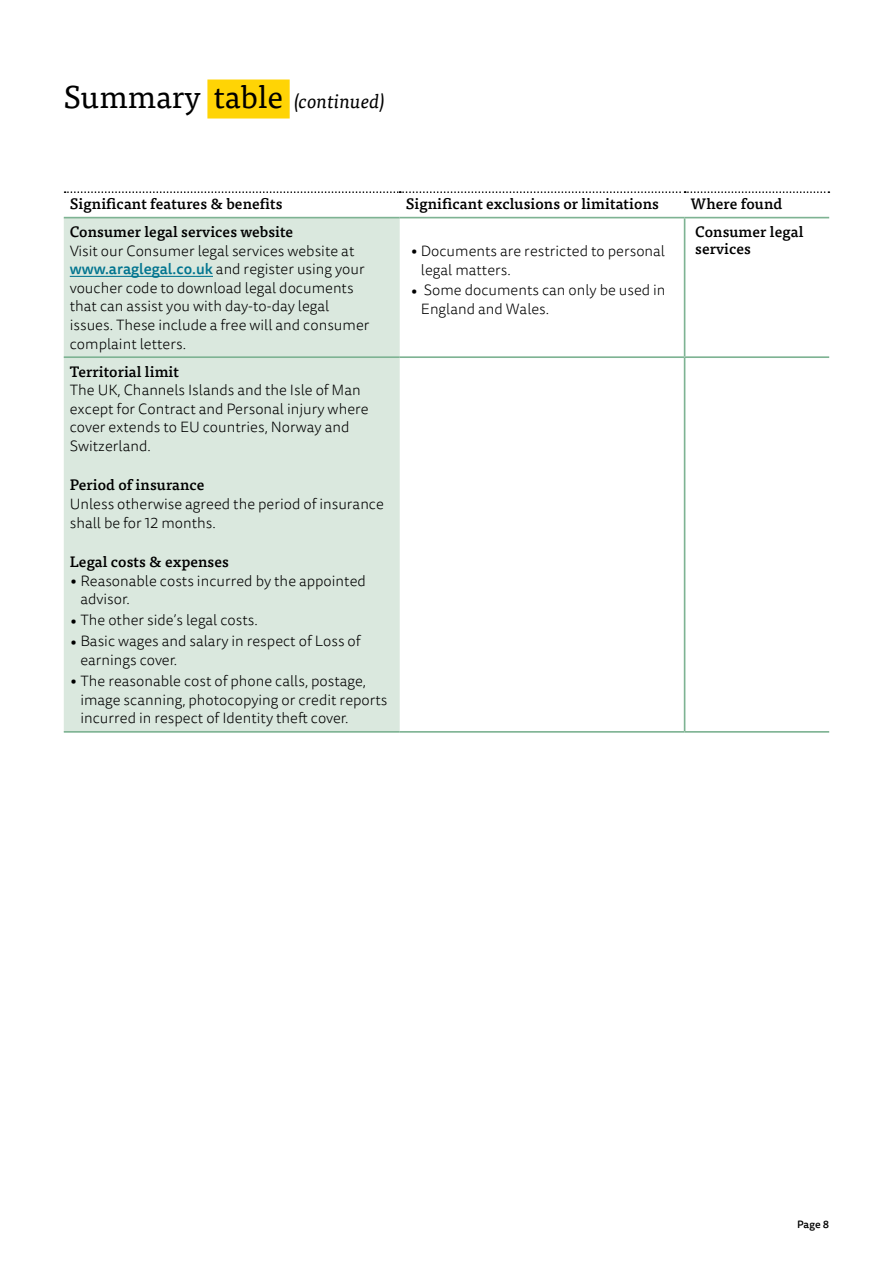
<style>
.page{position:relative;width:893px;height:1263px;background:#fff}
.page>*{position:absolute;margin:0;border:0;box-sizing:border-box;transform-origin:0 0}
.t1{font:31.5px "Tisa OT";color:#000}
.t2{font:300 15px/18.6px "Tisa Sans OT";color:#000}
.t3{font:500 15px/16.5px "Tisa OT";letter-spacing:.005em;color:#000}
.t4{font:500 10.5px "Tisa Sans OT";color:#000}
.s1{font-style:italic;font-size:19.5px}
.s2{font-weight:500;color:#00748f}
.s3{font-size:22.5px}
</style>
<div class="page">
<div style="left:207px;top:80px;width:83px;height:39px;background:#ffd405"></div>
<div style="left:64px;top:218px;width:336px;height:513px;background:#dae8de"></div>
<hr style="left:64px;top:217px;width:336px;height:1px;background:#7eb393">
<hr style="left:400px;top:217px;width:285px;height:1px;background:#7eb393">
<hr style="left:685px;top:217px;width:144px;height:1px;background:#7eb393">
<hr style="left:64px;top:356px;width:336px;height:2px;background:#7eb393">
<hr style="left:400px;top:356px;width:285px;height:2px;background:#7eb393">
<hr style="left:685px;top:356px;width:144px;height:2px;background:#7eb393">
<hr style="left:64px;top:731px;width:336px;height:2px;background:#7eb393">
<hr style="left:400px;top:731px;width:285px;height:2px;background:#7eb393">
<hr style="left:685px;top:731px;width:144px;height:2px;background:#7eb393">
<svg style="left:65px;top:191px;width:764px;height:2px"></svg>
<hr style="left:684px;top:218px;width:1px;height:138px;background:#7eb393">
<hr style="left:684px;top:358px;width:1px;height:373px;background:#7eb393">
<hr style="left:70px;top:276px;width:143px;height:1px;background:#00748f">
<h1 class="t1" style="left:64px;top:78px;width:323px">Summary table <span class="s1">(continued)</span></h1>
<p class="t3" style="left:70px;top:196px;width:214px">Significant features &amp; benefits</p>
<p class="t3" style="left:406px;top:196px;width:255px">Significant exclusions or limitations</p>
<p class="t3" style="left:691px;top:196px;width:93px">Where found</p>
<p class="t3" style="left:70px;top:224px;width:225px">Consumer legal services website</p>
<p class="t2" style="left:70px;top:242px;width:301px">Visit our Consumer legal services website at <span class="s2">www.araglegal.co.uk</span> and register using your voucher code to download legal documents that can assist you with day-to-day legal issues. These include a free will and consumer complaint letters.</p>
<p class="t2" style="left:421px;top:242px;width:246px;text-indent:-11px"><span class="s3">•</span> Documents are restricted to personal legal matters.</p>
<p class="t3" style="left:695px;top:224px;width:110px">Consumer legal services</p>
<p class="t2" style="left:421px;top:282px;width:246px;text-indent:-11px"><span class="s3">•</span> Some documents can only be used in<br>England and Wales.</p>
<p class="t3" style="left:70px;top:363px;width:111px">Territorial limit</p>
<p class="t2" style="left:70px;top:382px;width:300px">The UK, Channels Islands and the Isle of Man except for Contract and Personal injury where cover extends to EU countries, Norway and Switzerland.</p>
<p class="t3" style="left:70px;top:477px;width:136px">Period of insurance</p>
<p class="t2" style="left:70px;top:495px;width:316px">Unless otherwise agreed the period of insurance shall be for 12 months.</p>
<p class="t3" style="left:70px;top:554px;width:161px">Legal costs &amp; expenses</p>
<p class="t2" style="left:80px;top:572px;width:287px;text-indent:-11px"><span class="s3">•</span> Reasonable costs incurred by the appointed advisor.</p>
<p class="t2" style="left:70px;top:612px;width:190px"><span class="s3">•</span> The other side’s legal costs.</p>
<p class="t2" style="left:80px;top:633px;width:282px;text-indent:-11px"><span class="s3">•</span> Basic wages and salary in respect of Loss of earnings cover.</p>
<p class="t2" style="left:80px;top:672px;width:309px;text-indent:-11px"><span class="s3">•</span> The reasonable cost of phone calls, postage, image scanning, photocopying or credit reports incurred in respect of Identity theft cover.</p>
<p class="t4" style="left:797px;top:1218px;width:33px">Page 8</p>
</div>
